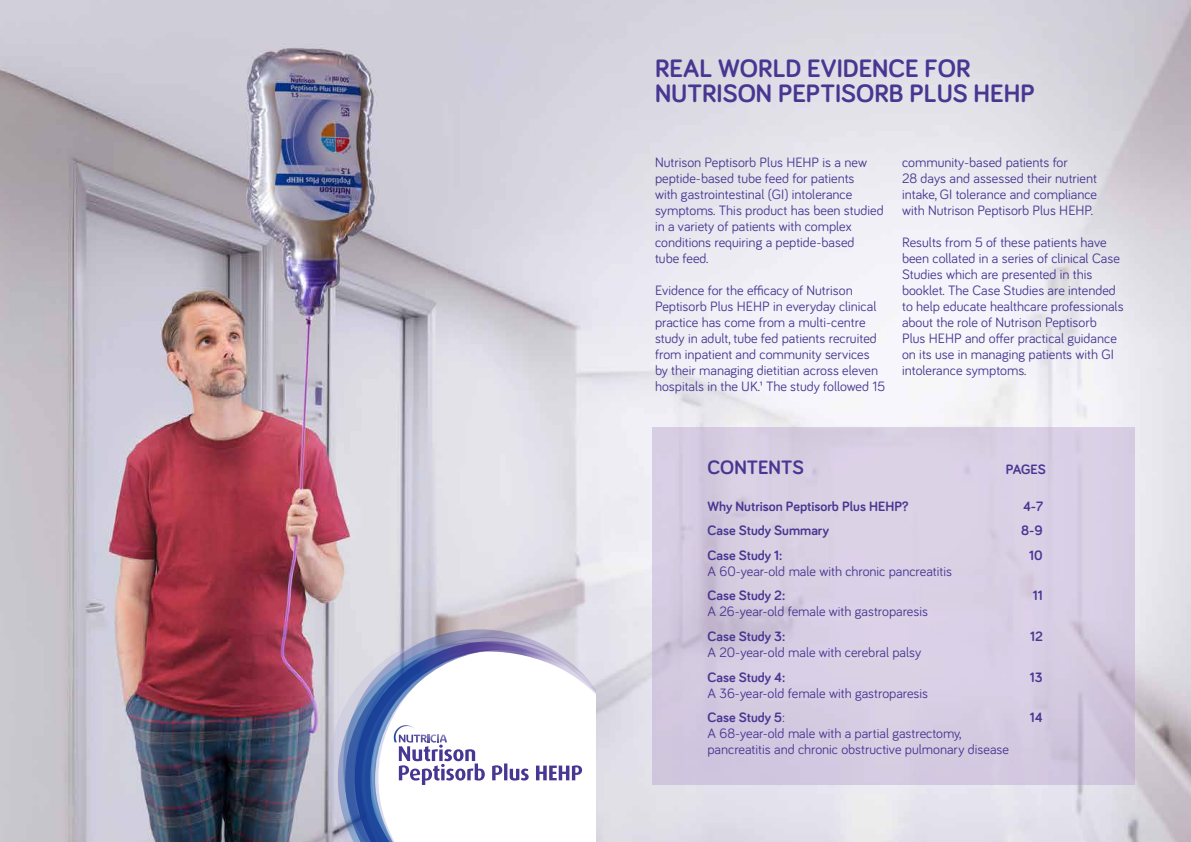
<style>
.page{position:relative;width:1191px;height:842px;background:#fff}
.page>*{position:absolute;margin:0;border:0;box-sizing:border-box;transform-origin:0 0}
.t1{font:700 26px/25px "Bariol";color:#483792}
.t2{font:700 20px "Bariol";color:#483792}
.t3{font:14px/16px "Bariol";color:#483792}
.t4{font:700 14px "Bariol";color:#483792}
.s1{font-weight:700}
</style>
<div class="page">
<img style="left:0;top:0;width:1191px;height:842px">
<div style="left:652px;top:427px;width:482px;height:358px;background:#d8cee3"></div>
<svg style="left:329px;top:634px;width:14px;height:208px;background:#c6c6d6"></svg>
<svg style="left:343px;top:629px;width:252px;height:213px;background:#adb2cb"></svg>
<svg style="left:355px;top:641px;width:240px;height:201px"></svg>
<svg style="left:363px;top:644px;width:219px;height:198px"></svg>
<h1 class="t1" style="left:655px;top:55px;width:381px">REAL WORLD EVIDENCE FOR<br>NUTRISON PEPTISORB PLUS HEHP</h1>
<p class="t3" style="left:655px;top:153px;width:230px">Nutrison Peptisorb Plus HEHP is a new peptide-based tube feed for patients<br>with gastrointestinal (GI) intolerance symptoms. This product has been studied in a variety of patients with complex conditions requiring a peptide-based<br>tube feed.</p>
<p class="t3" style="left:655px;top:282px;width:232px">Evidence for the efficacy of Nutrison Peptisorb Plus HEHP in everyday clinical practice has come from a multi-centre study in adult, tube fed patients recruited from inpatient and community services by their managing dietitian across eleven hospitals in the UK.1 The study followed 15</p>
<p class="t3" style="left:902px;top:154px;width:196px">community-based patients for<br>28 days and assessed their nutrient intake, GI tolerance and compliance with Nutrison Peptisorb Plus HEHP.</p>
<p class="t3" style="left:902px;top:234px;width:223px">Results from 5 of these patients have been collated in a series of clinical Case Studies which are presented in this booklet. The Case Studies are intended to help educate healthcare professionals about the role of Nutrison Peptisorb Plus HEHP and offer practical guidance on its use in managing patients with GI intolerance symptoms.</p>
<h2 class="t2" style="left:707px;top:453px;width:98px">CONTENTS</h2>
<p class="t4" style="left:1006px;top:459px;width:41px">PAGES</p>
<p class="t4" style="left:707px;top:497px;width:202px">Why Nutrison Peptisorb Plus HEHP?</p>
<p class="t4" style="left:1023px;top:497px;width:22px">4-7</p>
<p class="t4" style="left:707px;top:521px;width:123px">Case Study Summary</p>
<p class="t4" style="left:1021px;top:521px;width:23px">8-9</p>
<p class="t4" style="left:707px;top:546px;width:76px">Case Study 1:</p>
<p class="t4" style="left:1029px;top:546px;width:15px">10</p>
<p class="t3" style="left:707px;top:562px;width:246px">A 60-year-old male with chronic pancreatitis</p>
<p class="t4" style="left:707px;top:586px;width:79px">Case Study 2:</p>
<p class="t4" style="left:1033px;top:586px;width:11px">11</p>
<p class="t3" style="left:707px;top:603px;width:222px">A 26-year-old female with gastroparesis</p>
<p class="t4" style="left:707px;top:627px;width:79px">Case Study 3:</p>
<p class="t4" style="left:1030px;top:627px;width:14px">12</p>
<p class="t3" style="left:707px;top:643px;width:215px">A 20-year-old male with cerebral palsy</p>
<p class="t4" style="left:707px;top:667px;width:79px">Case Study 4:</p>
<p class="t4" style="left:1030px;top:667px;width:14px">13</p>
<p class="t3" style="left:707px;top:680px;width:222px;line-height:24.5px">A 36-year-old female with gastroparesis<br><span class="s1">Case Study 5</span>:</p>
<p class="t4" style="left:1030px;top:708px;width:14px">14</p>
<p class="t3" style="left:707px;top:724px;width:303px">A 68-year-old male with a partial gastrectomy, pancreatitis and chronic obstructive pulmonary disease</p>
</div>
